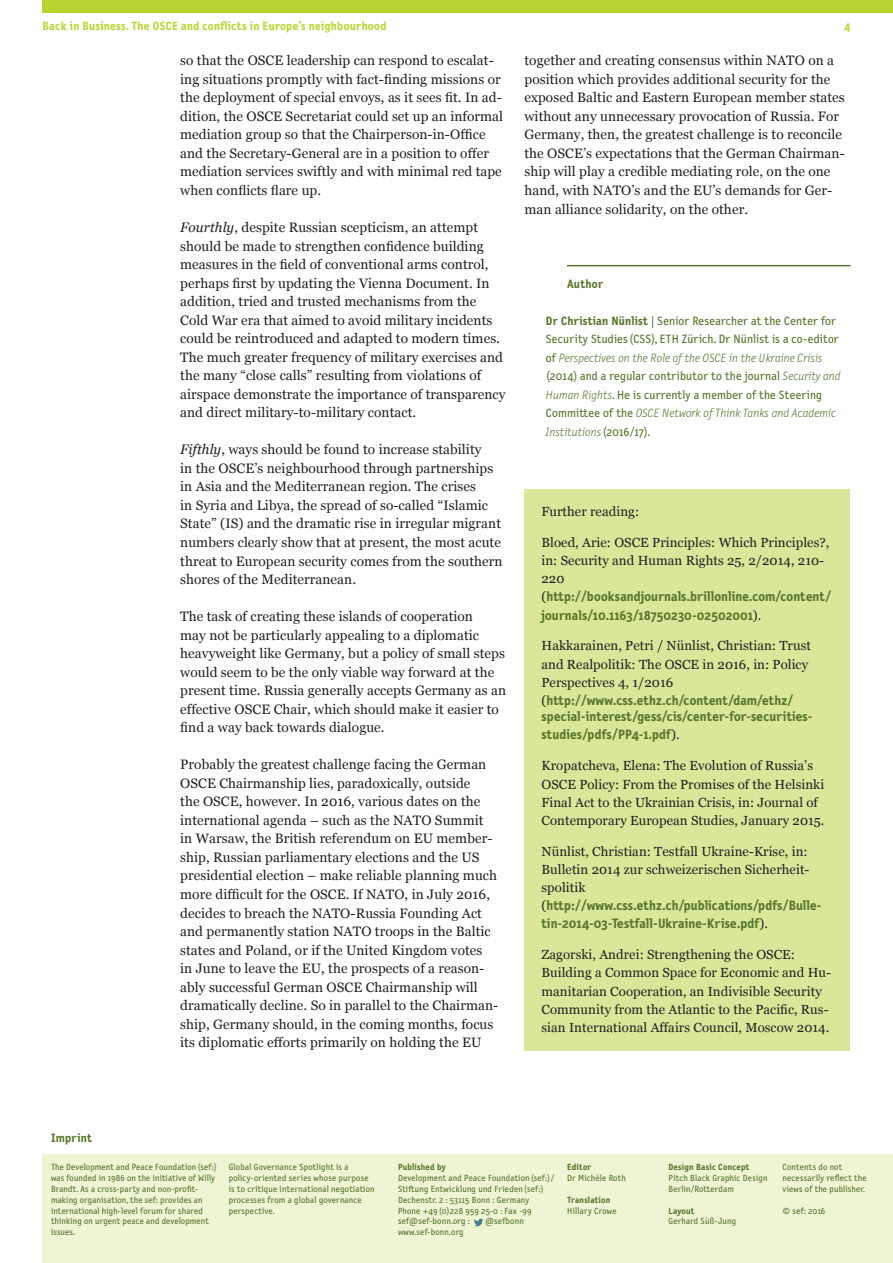
<style>
.page{position:relative;width:893px;height:1263px;background:#fff}
.page>*{position:absolute;margin:0;border:0;box-sizing:border-box;transform-origin:0 0}
.t1{font:13.65px/18.5px "Georgia";letter-spacing:.005em;color:#231f20}
.t2{font:700 13.65px/18.1px "Letter Gothic Text OT";letter-spacing:.005em;color:#58762d}
.t3{font:13.2px/18.1px "Georgia";letter-spacing:.005em;color:#231f20}
.t4{font:12.15px/18.6px "Letter Gothic Text OT";letter-spacing:.015em;color:#58762d}
.t5{font:700 12.15px "Letter Gothic Text OT";letter-spacing:.02em;color:#58762d}
.t6{font:700 12px "Letter Gothic Text OT";letter-spacing:.02em;color:#bad432}
.t7{font:9px/10.9px "Letter Gothic Text OT";letter-spacing:.02em;color:#58762d}
.t8{font:700 9px "Letter Gothic Text OT";letter-spacing:.02em;color:#58762d}
.s1{font-style:italic}
.s2{font-weight:700}
.s3{font-weight:300;font-style:italic}
.s4{font-family:"Georgia";font-weight:400;font-size:13.2px;color:#231f20}
</style>
<div class="page">
<div style="left:43px;top:0;width:850px;height:13px;background:#bad432"></div>
<div style="left:43px;top:1154px;width:850px;height:109px;background:#eef4d4"></div>
<svg style="left:474px;top:1218px;width:9px;height:9px"></svg>
<hr style="left:567px;top:265px;width:283px;height:1px;background:#58762d">
<div style="left:524px;top:489px;width:326px;height:561px;background:#dae699"></div>
<p class="t6" style="left:43px;top:18px;width:346px">Back in Business. The OSCE and conflicts in Europe’s neighbourhood</p>
<p class="t1" style="left:180px;top:52px;width:324px">so that the OSCE leadership can respond to escalat&shy;ing situations promptly with fact-finding missions or the deployment of special envoys, as it sees fit. In ad&shy;dition, the OSCE Secretariat could set up an informal mediation group so that the Chairperson-in-Office and the Secretary-General are in a position to offer mediation services swiftly and with minimal red tape when conflicts flare up.</p>
<p class="t1" style="left:180px;top:218px;width:327px"><span class="s1">Fourthly</span>, despite Russian scepticism, an attempt should be made to strengthen confidence building measures in the field of conventional arms control, perhaps first by updating the Vienna Document. In addition, tried and trusted mechanisms from the Cold War era that aimed to avoid military incidents could be reintroduced and adapted to modern times.<br>The much greater frequency of military exercises and the many “close calls” resulting from violations of airspace demonstrate the importance of transparency and direct military-to-military contact.</p>
<p class="t1" style="left:180px;top:441px;width:324px"><span class="s1">Fifthly</span>, ways should be found to increase stability<br>in the OSCE’s neighbourhood through partnerships in Asia and the Mediterranean region. The crises<br>in Syria and Libya, the spread of so-called “Islamic State” (IS) and the dramatic rise in irregular migrant numbers clearly show that at present, the most acute threat to European security comes from the southern shores of the Mediterranean.</p>
<p class="t1" style="left:180px;top:607px;width:327px">The task of creating these islands of cooperation<br>may not be particularly appealing to a diplomatic heavyweight like Germany, but a policy of small steps would seem to be the only viable way forward at the present time. Russia generally accepts Germany as an effective OSCE Chair, which should make it easier to find a way back towards dialogue.</p>
<p class="t1" style="left:180px;top:756px;width:320px">Probably the greatest challenge facing the German OSCE Chairmanship lies, paradoxically, outside<br>the OSCE, however. In 2016, various dates on the international agenda – such as the NATO Summit in Warsaw, the British referendum on EU member&shy;ship, Russian parliamentary elections and the US presidential election – make reliable planning much more difficult for the OSCE. If NATO, in July 2016, decides to breach the NATO-Russia Founding Act and permanently station NATO troops in the Baltic states and Poland, or if the United Kingdom votes<br>in June to leave the EU, the prospects of a reason&shy;ably successful German OSCE Chairmanship will dramatically decline. So in parallel to the Chairman&shy;ship, Germany should, in the coming months, focus its diplomatic efforts primarily on holding the EU</p>
<p class="t6" style="left:844px;top:18px;width:8px">4</p>
<p class="t1" style="left:524px;top:52px;width:322px">together and creating consensus within NATO on a position which provides additional security for the exposed Baltic and Eastern European member states without any unnecessary provocation of Russia. For Germany, then, the greatest challenge is to reconcile the OSCE’s expectations that the German Chairman&shy;ship will play a credible mediating role, on the one hand, with NATO’s and the EU’s demands for Ger&shy;man alliance solidarity, on the other.</p>
<p class="t5" style="left:567px;top:276px;width:38px">Author</p>
<p class="t4" style="left:546px;top:311px;width:296px"><span class="s2">Dr Christian Nünlist</span> | Senior Researcher at the Center for Security Studies (CSS), ETH Zürich. Dr Nünlist is a co-editor of <span class="s3">Perspectives on the Role of the OSCE in the Ukraine Crisis </span>(2014) and a regular contributor to the journal <span class="s3">Security and Human Rights</span>. He is currently a member of the Steering Committee of the <span class="s3">OSCE Network of Think Tanks and Academic Institutions</span> (2016/17).</p>
<p class="t3" style="left:541px;top:503px;width:99px">Further reading:</p>
<p class="t3" style="left:541px;top:534px;width:289px">Bloed, Arie: OSCE Principles: Which Principles?, in: Security and Human Rights 25, 2/2014, 210-<br>220</p>
<p class="t2" style="left:541px;top:588px;width:291px"><span class="s4">(</span>http://booksandjournals.brillonline.com/content/ journals/10.1163/18750230-02502001<span class="s4">).</span></p>
<p class="t3" style="left:541px;top:637px;width:271px">Hakkarainen, Petri / Nünlist, Christian: Trust and Realpolitik: The OSCE in 2016, in: Policy<br>Perspectives 4, 1/2016</p>
<p class="t2" style="left:541px;top:692px;width:273px;line-height:16.4px"><span class="s4">(</span>http://www.css.ethz.ch/content/dam/ethz/ special-interest/gess/cis/center-for-securities-</p>
<p class="t2" style="left:541px;top:726px;width:140px">studies/pdfs/PP4-1.pdf<span class="s4">).</span></p>
<p class="t3" style="left:541px;top:757px;width:284px">Kropatcheva, Elena: The Evolution of Russia’s OSCE Policy: From the Promises of the Helsinki Final Act to the Ukrainian Crisis, in: Journal of Contemporary European Studies, January 2015.</p>
<p class="t3" style="left:541px;top:842px;width:270px">Nünlist, Christian: Testfall Ukraine-Krise, in:<br>Bulletin 2014 zur schweizerischen Sicherheit&shy;spolitik</p>
<p class="t2" style="left:541px;top:896px;width:282px"><span class="s4">(</span>http://www.css.ethz.ch/publications/pdfs/Bulle&shy;tin-2014-03-Testfall-Ukraine-Krise.pdf<span class="s4">).</span></p>
<p class="t3" style="left:541px;top:946px;width:291px">Zagorski, Andrei: Strengthening the OSCE:<br>Building a Common Space for Economic and Hu&shy;manitarian Cooperation, an Indivisible Security Community from the Atlantic to the Pacific, Rus&shy;sian International Affairs Council, Moscow 2014.</p>
<p class="t5" style="left:51px;top:1131px;width:43px">Imprint</p>
<p class="t7" style="left:51px;top:1161px;width:168px">The Development and Peace Foundation (sef:) was founded in 1986 on the initiative of Willy Brandt. As a cross-party and non-profit&shy;making organisation, the sef: provides an international high-level forum for shared thinking on urgent peace and development issues.</p>
<p class="t7" style="left:229px;top:1161px;width:147px">Global Governance Spotlight is a policy-oriented series whose purpose is to critique international negotiation processes from a global governance perspective.</p>
<p class="t8" style="left:398px;top:1161px;width:49px">Published by</p>
<p class="t7" style="left:398px;top:1172px;width:158px">Development and Peace Foundation (sef:)/ Stiftung Entwicklung und Frieden (sef:)<br>Dechenstr. 2 : 53115 Bonn : Germany<br>Phone +49 (0)228 959 25-0 : Fax -99 sef@sef-bonn.org :</p>
<p class="t7" style="left:485px;top:1216px;width:40px">@sefbonn</p>
<p class="t7" style="left:398px;top:1227px;width:67px">www.sef-bonn.org</p>
<p class="t8" style="left:567px;top:1161px;width:26px">Editor</p>
<p class="t7" style="left:567px;top:1172px;width:60px">Dr Michèle Roth</p>
<p class="t8" style="left:567px;top:1194px;width:45px">Translation</p>
<p class="t7" style="left:567px;top:1205px;width:51px">Hillary Crowe</p>
<p class="t8" style="left:668px;top:1161px;width:82px">Design Basic Concept</p>
<p class="t7" style="left:668px;top:1172px;width:101px">Pitch Black Graphic Design<br>Berlin/Rotterdam</p>
<p class="t8" style="left:668px;top:1205px;width:28px">Layout</p>
<p class="t7" style="left:668px;top:1216px;width:69px">Gerhard Süß-Jung</p>
<p class="t7" style="left:782px;top:1161px;width:86px">Contents do not necessarily reflect the views of the publisher.</p>
<p class="t7" style="left:782px;top:1205px;width:44px">© sef: 2016</p>
</div>
